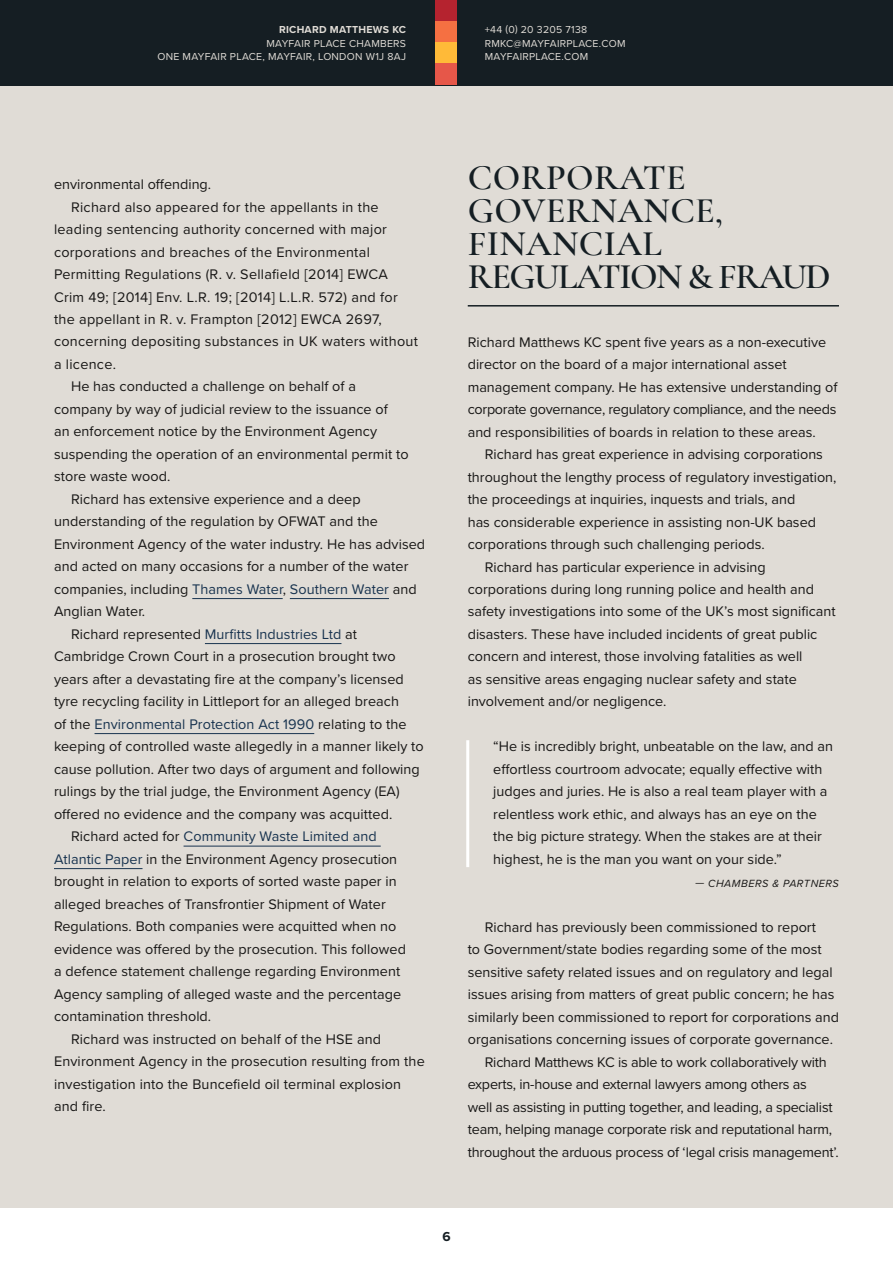
<style>
.page{position:relative;width:893px;height:1263px;background:#fff}
.page>*{position:absolute;margin:0;border:0;box-sizing:border-box;transform-origin:0 0}
.t1{font:600 36px/33px "Cormorant Garamond";letter-spacing:.01em;color:#151e23}
.t2{font:14.4px/22.5px "Proxima Nova";color:#181716}
.t3{font:14.4px "Proxima Nova";letter-spacing:.02em;color:#181716}
.t4{font:14.4px "Proxima Nova";letter-spacing:.005em;color:#18334f}
.t5{font:700 13.5px "Proxima Nova";color:#151e23}
.t6{font:italic 10.8px "Proxima Nova";letter-spacing:.05em;color:#181716}
.t7{font:10.5px/13.5px "Proxima Nova";letter-spacing:.025em;color:#e0dcd6;text-align:right}
.t8{font:700 10.5px "Proxima Nova";letter-spacing:.025em;color:#e0dcd6}
.s1{color:#181716}
.s2{color:#18334f}
</style>
<div class="page">
<div style="left:0;top:85px;width:893px;height:1178px;background:#e0dcd6"></div>
<hr style="left:192px;top:598px;width:91px;height:1px;background:#18334f">
<hr style="left:290px;top:598px;width:99px;height:1px;background:#18334f">
<hr style="left:205px;top:643px;width:136px;height:1px;background:#18334f">
<hr style="left:95px;top:733px;width:219px;height:1px;background:#18334f">
<hr style="left:184px;top:846px;width:197px;height:1px;background:#18334f">
<hr style="left:54px;top:868px;width:89px;height:1px;background:#18334f">
<hr style="left:468px;top:305px;width:371px;height:2px;background:#151e23">
<hr style="left:466px;top:740px;width:3px;height:127px;background:#fff">
<div style="left:0;top:0;width:893px;height:85px;background:#151e23"></div>
<div style="left:0;top:1209px;width:893px;height:54px;background:#fff"></div>
<div style="left:436px;top:0;width:21px;height:21px;background:#b5232f"></div>
<div style="left:436px;top:21px;width:21px;height:22px;background:#f57042"></div>
<div style="left:436px;top:43px;width:21px;height:21px;background:#ffba38"></div>
<div style="left:436px;top:64px;width:21px;height:21px;background:#e65749"></div>
<p class="t8" style="left:279px;top:22px;width:129px">RICHARD MATTHEWS KC</p>
<p class="t7" style="left:157px;top:36px;width:250px">MAYFAIR PLACE CHAMBERS<br>ONE MAYFAIR PLACE, MAYFAIR, LONDON W1J 8AJ</p>
<p class="t7" style="left:485px;top:22px;width:142px;text-align:left">+44 (0) 20 3205 7138<br>RMKC@MAYFAIRPLACE.COM<br>MAYFAIRPLACE.COM</p>
<p class="t2" style="left:54px;top:172px;width:159px">environmental offending.</p>
<p class="t3" style="left:71px;top:196px;width:309px">Richard also appeared for the appellants in the</p>
<p class="t3" style="left:54px;top:218px;width:334px">leading sentencing authority concerned with major</p>
<p class="t3" style="left:54px;top:241px;width:317px">corporations and breaches of the Environmental</p>
<p class="t3" style="left:54px;top:263px;width:335px">Permitting Regulations (R. v. Sellafield [2014] EWCA</p>
<p class="t3" style="left:54px;top:286px;width:345px">Crim 49; [2014] Env. L.R. 19; [2014] L.L.R. 572) and for</p>
<p class="t3" style="left:54px;top:308px;width:329px">the appellant in R. v. Frampton [2012] EWCA 2697,</p>
<p class="t3" style="left:54px;top:331px;width:365px">concerning depositing substances in UK waters without</p>
<p class="t3" style="left:54px;top:353px;width:63px">a licence.</p>
<p class="t2" style="left:71px;top:375px;width:287px">He has conducted a challenge on behalf of a</p>
<p class="t2" style="left:54px;top:397px;width:335px">company by way of judicial review to the issuance of</p>
<p class="t2" style="left:54px;top:420px;width:325px">an enforcement notice by the Environment Agency</p>
<p class="t2" style="left:54px;top:442px;width:356px">suspending the operation of an environmental permit to</p>
<p class="t2" style="left:54px;top:465px;width:118px">store waste wood.</p>
<p class="t2" style="left:71px;top:487px;width:291px">Richard has extensive experience and a deep</p>
<p class="t2" style="left:54px;top:510px;width:325px">understanding of the regulation by OFWAT and the</p>
<p class="t2" style="left:54px;top:532px;width:373px">Environment Agency of the water industry. He has advised</p>
<p class="t2" style="left:54px;top:555px;width:356px">and acted on many occasions for a number of the water</p>
<p class="t4" style="left:54px;top:578px;width:364px"><span class="s1">companies, including</span> Thames Water<span class="s1">,</span> Southern Water <span class="s1">and</span></p>
<p class="t2" style="left:54px;top:600px;width:93px">Anglian Water.</p>
<p class="t4" style="left:71px;top:623px;width:288px"><span class="s1">Richard represented</span> Murfitts Industries Ltd <span class="s1">at</span></p>
<p class="t2" style="left:54px;top:645px;width:343px">Cambridge Crown Court in a prosecution brought two</p>
<p class="t2" style="left:54px;top:667px;width:351px">years after a devastating fire at the company’s licensed</p>
<p class="t2" style="left:54px;top:690px;width:346px">tyre recycling facility in Littleport for an alleged breach</p>
<p class="t4" style="left:54px;top:713px;width:354px"><span class="s1">of the</span> Environmental Protection Act 1990 <span class="s1">relating to the</span></p>
<p class="t2" style="left:54px;top:735px;width:371px">keeping of controlled waste allegedly in a manner likely to</p>
<p class="t2" style="left:54px;top:757px;width:367px">cause pollution. After two days of argument and following</p>
<p class="t2" style="left:54px;top:780px;width:347px">rulings by the trial judge, the Environment Agency (EA)</p>
<p class="t2" style="left:54px;top:802px;width:340px">offered no evidence and the company was acquitted.</p>
<p class="t4" style="left:71px;top:826px;width:307px"><span class="s1">Richard acted for</span> Community Waste Limited and</p>
<p class="t2" style="left:54px;top:847px;width:345px"><span class="s2">Atlantic Paper</span> in the Environment Agency prosecution</p>
<p class="t2" style="left:54px;top:870px;width:344px">brought in relation to exports of sorted waste paper in</p>
<p class="t2" style="left:54px;top:892px;width:333px">alleged breaches of Transfrontier Shipment of Water</p>
<p class="t2" style="left:54px;top:915px;width:344px">Regulations. Both companies were acquitted when no</p>
<p class="t2" style="left:54px;top:937px;width:353px">evidence was offered by the prosecution. This followed</p>
<p class="t2" style="left:54px;top:960px;width:348px">a defence statement challenge regarding Environment</p>
<p class="t2" style="left:54px;top:982px;width:349px">Agency sampling of alleged waste and the percentage</p>
<p class="t2" style="left:54px;top:1005px;width:159px">contamination threshold.</p>
<p class="t2" style="left:71px;top:1027px;width:312px">Richard was instructed on behalf of the HSE and</p>
<p class="t2" style="left:54px;top:1050px;width:372px">Environment Agency in the prosecution resulting from the</p>
<p class="t2" style="left:54px;top:1072px;width:349px">investigation into the Buncefield oil terminal explosion</p>
<p class="t2" style="left:54px;top:1095px;width:53px">and fire.</p>
<h1 class="t1" style="left:468px;top:161px;width:364px">CORPORATE<br>GOVERNANCE,<br>FINANCIAL<br>REGULATION &amp; FRAUD</h1>
<p class="t2" style="left:468px;top:330px;width:371px">Richard Matthews KC spent five years as a non-executive director on the board of a major international asset management company. He has extensive understanding of corporate governance, regulatory compliance, and the needs and responsibilities of boards in relation to these areas.</p>
<p class="t2" style="left:485px;top:442px;width:340px">Richard has great experience in advising corporations</p>
<p class="t2" style="left:468px;top:465px;width:370px">throughout the lengthy process of regulatory investigation,</p>
<p class="t2" style="left:468px;top:487px;width:329px">the proceedings at inquiries, inquests and trials, and</p>
<p class="t2" style="left:468px;top:510px;width:350px">has considerable experience in assisting non-UK based</p>
<p class="t2" style="left:468px;top:532px;width:298px">corporations through such challenging periods.</p>
<p class="t2" style="left:485px;top:555px;width:282px">Richard has particular experience in advising</p>
<p class="t2" style="left:468px;top:577px;width:348px">corporations during long running police and health and</p>
<p class="t2" style="left:468px;top:600px;width:369px">safety investigations into some of the UK’s most significant</p>
<p class="t2" style="left:468px;top:622px;width:351px">disasters. These have included incidents of great public</p>
<p class="t2" style="left:468px;top:645px;width:336px">concern and interest, those involving fatalities as well</p>
<p class="t2" style="left:468px;top:667px;width:331px">as sensitive areas engaging nuclear safety and state</p>
<p class="t2" style="left:468px;top:690px;width:200px">involvement and/or negligence.</p>
<p class="t2" style="left:493px;top:735px;width:341px">“He is incredibly bright, unbeatable on the law, and an effortless courtroom advocate; equally effective with judges and juries. He is also a real team player with a relentless work ethic, and always has an eye on the the big picture strategy. When the stakes are at their highest, he is the man you want on your side.”</p>
<p class="t6" style="left:695px;top:875px;width:145px">— CHAMBERS &amp; PARTNERS</p>
<p class="t2" style="left:485px;top:915px;width:333px">Richard has previously been commissioned to report</p>
<p class="t2" style="left:468px;top:937px;width:355px">to Government/state bodies regarding some of the most</p>
<p class="t2" style="left:468px;top:960px;width:366px">sensitive safety related issues and on regulatory and legal</p>
<p class="t2" style="left:468px;top:982px;width:368px">issues arising from matters of great public concern; he has</p>
<p class="t2" style="left:468px;top:1005px;width:373px">similarly been commissioned to report for corporations and</p>
<p class="t2" style="left:468px;top:1027px;width:367px">organisations concerning issues of corporate governance.</p>
<p class="t2" style="left:485px;top:1050px;width:344px">Richard Matthews KC is able to work collaboratively with</p>
<p class="t2" style="left:468px;top:1072px;width:341px">experts, in-house and external lawyers among others as</p>
<p class="t2" style="left:468px;top:1095px;width:366px">well as assisting in putting together, and leading, a specialist</p>
<p class="t2" style="left:468px;top:1117px;width:366px">team, helping manage corporate risk and reputational harm,</p>
<p class="t2" style="left:468px;top:1140px;width:372px">throughout the arduous process of ‘legal crisis management’.</p>
<p class="t5" style="left:442px;top:1227px;width:10px">6</p>
</div>
